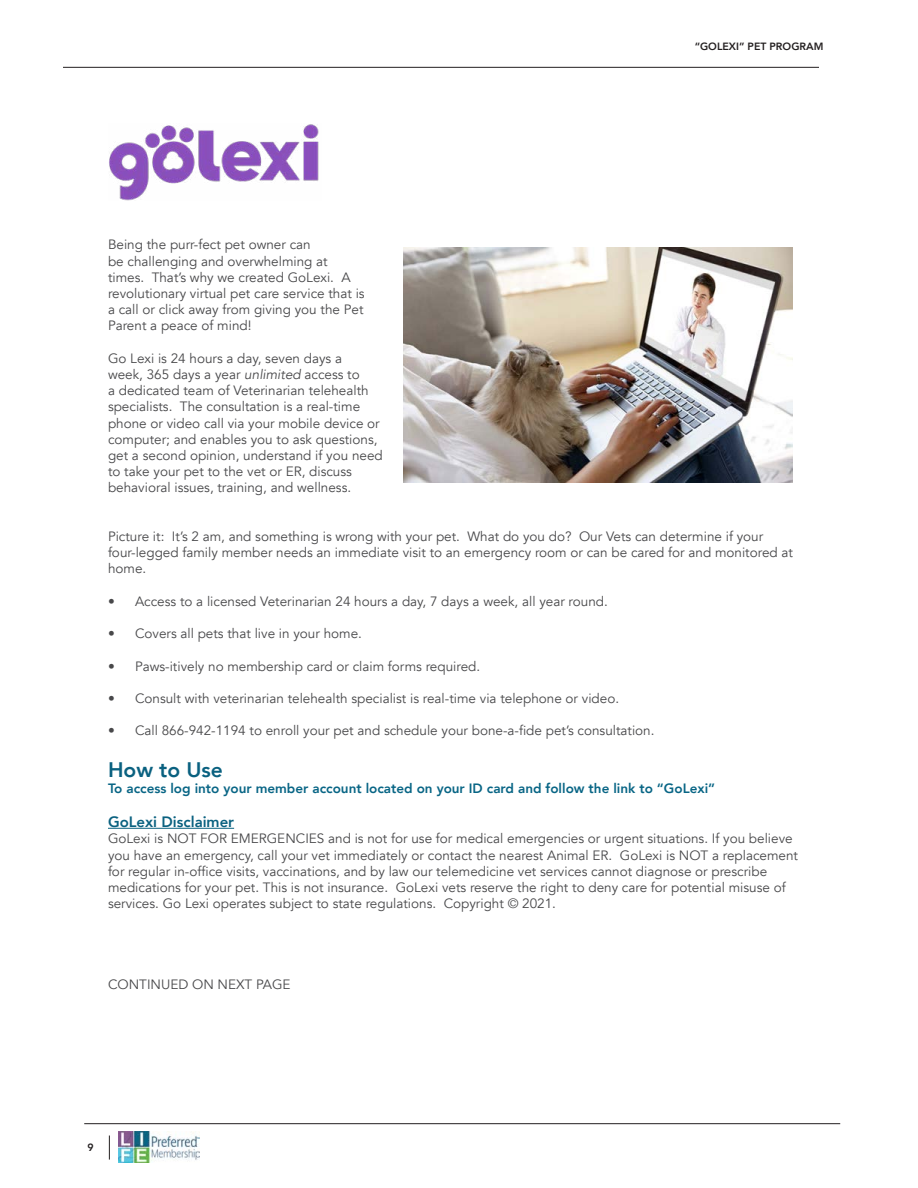
<style>
.page{position:relative;width:918px;height:1188px;background:#fff}
.page>*{position:absolute;margin:0;border:0;box-sizing:border-box;transform-origin:0 0}
.t1{font:800 21px "Avenir";color:#0a6180}
.t2{font:800 15px "Avenir";color:#0a6180}
.t3{font:13.5px/16.2px "Avenir";color:#48484a}
.t4{font:800 13.5px "Avenir";color:#086585}
.t5{font:800 10.5px "Avenir";color:#231f20}
.t6{font:5.4px "Myriad Pro";color:#2c6b8a}
.s1{font-style:italic}
</style>
<div class="page">
<hr style="left:108px;top:828px;width:126px;height:1px;background:#0a6180">
<hr style="left:84px;top:1123px;width:756px;height:1px;background:#231f20">
<svg style="left:109px;top:1136px;width:1px;height:24px"></svg>
<hr style="left:63px;top:67px;width:756px;height:1px;background:#231f20">
<img style="left:404px;top:248px;width:389px;height:234px">
<img style="left:109px;top:124px;width:210px;height:76px">
<img style="left:119px;top:1132px;width:81px;height:31px">
<p class="t5" style="left:695px;top:39px;width:130px">“GOLEXI” PET PROGRAM</p>
<p class="t3" style="left:108px;top:237px;width:258px">Being the purr-fect pet owner can<br>be challenging and overwhelming at times. That’s why we created GoLexi. A revolutionary virtual pet care service that is a call or click away from giving you the Pet Parent a peace of mind!</p>
<p class="t3" style="left:108px;top:350px;width:276px">Go Lexi is 24 hours a day, seven days a<br>week, 365 days a year <span class="s1">unlimited</span> access to<br>a dedicated team of Veterinarian telehealth specialists. The consultation is a real-time phone or video call via your mobile device or computer; and enables you to ask questions, get a second opinion, understand if you need to take your pet to the vet or ER, discuss behavioral issues, training, and wellness.</p>
<p class="t3" style="left:108px;top:528px;width:687px">Picture it: It’s 2 am, and something is wrong with your pet. What do you do? Our Vets can determine if your four-legged family member needs an immediate visit to an emergency room or can be cared for and monitored at home.</p>
<p class="t3" style="left:108px;top:593px;width:501px">• Access to a licensed Veterinarian 24 hours a day, 7 days a week, all year round.</p>
<p class="t3" style="left:108px;top:626px;width:255px">• Covers all pets that live in your home.</p>
<p class="t3" style="left:108px;top:658px;width:374px">• Paws-itively no membership card or claim forms required.</p>
<p class="t3" style="left:108px;top:690px;width:513px">• Consult with veterinarian telehealth specialist is real-time via telephone or video.</p>
<p class="t3" style="left:108px;top:723px;width:548px">• Call 866-942-1194 to enroll your pet and schedule your bone-a-fide pet’s consultation.</p>
<h1 class="t1" style="left:108px;top:753px;width:117px">How to Use</h1>
<p class="t4" style="left:108px;top:778px;width:609px">To access log into your member account located on your ID card and follow the link to “GoLexi”</p>
<p class="t2" style="left:108px;top:810px;width:128px">GoLexi Disclaimer</p>
<p class="t3" style="left:108px;top:831px;width:692px">GoLexi is NOT FOR EMERGENCIES and is not for use for medical emergencies or urgent situations. If you believe you have an emergency, call your vet immediately or contact the nearest Animal ER. GoLexi is NOT a replacement for regular in-office visits, vaccinations, and by law our telemedicine vet services cannot diagnose or prescribe medications for your pet. This is not insurance. GoLexi vets reserve the right to deny care for potential misuse of services. Go Lexi operates subject to state regulations. Copyright © 2021.</p>
<p class="t3" style="left:108px;top:977px;width:184px">CONTINUED ON NEXT PAGE</p>
<p class="t5" style="left:88px;top:1139px;width:8px">9</p>
<p class="t6" style="left:197px;top:1136px;width:5px">™</p>
</div>
